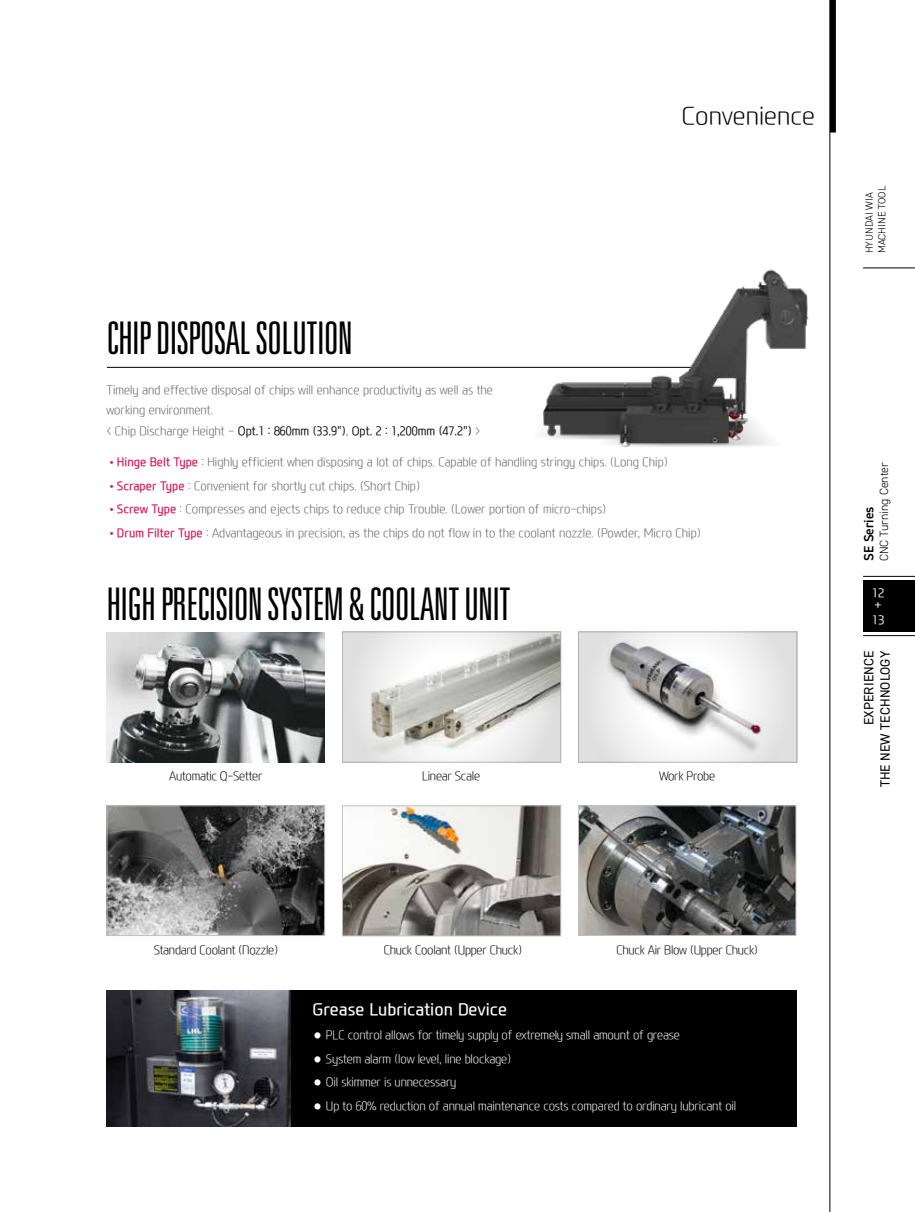
<style>
.page{position:relative;width:915px;height:1212px;background:#fff}
.page>*{position:absolute;margin:0;border:0;box-sizing:border-box;transform-origin:0 0}
.t1{font:300 ultra-condensed 45px "Univers LT Std";letter-spacing:-.02em;color:#000}
.t2{font:300 24px "Modern H Eco";color:#000}
.t3{font:500 16.5px "Modern H";color:#fff}
.t4{font:13.5px/16.2px "DIN2014";letter-spacing:.01em;color:#000;text-align:right}
.t5{font:600 13.5px "DIN2014";color:#000}
.t6{font:300 12px/19.5px "Modern H Eco";color:#5d6061;scale:.95 1}
.t7{font:300 12px "Modern H Eco";letter-spacing:-.015em;color:#fff;scale:.95 1}
.t8{font:300 12px "Modern H Eco";letter-spacing:-.025em;color:#000;scale:.95 1}
.t9{font:300 12px "Modern H";color:#000;scale:.95 1}
.t10{font:300 12px "DIN2014";color:#000}
.t11{font:300 12px/12px "Modern H";color:#fff}
.t12{font:300 10.5px/12.6px "DIN2014";color:#000}
.s1{font-family:"Modern H Eco";color:#5d6061}
.s2{font-family:"Modern H";font-weight:500;color:#d70f52}
</style>
<div class="page">
<hr style="left:107px;top:367px;width:619px;height:1px;background:#000">
<img style="left:529px;top:269px;width:280px;height:178px">
<img style="left:106px;top:990px;width:185px;height:137px">
<div style="left:291px;top:990px;width:505px;height:137px;background:#000"></div>
<div style="left:862px;top:580px;width:52px;height:51px;background:#000"></div>
<hr style="left:862px;top:635px;width:52px;height:1px;background:#000">
<hr style="left:862px;top:576px;width:52px;height:1px;background:#000">
<hr style="left:862px;top:268px;width:52px;height:1px;background:#000">
<div style="left:829px;top:0;width:6px;height:133px;background:#000"></div>
<hr style="left:829px;top:0;width:1px;height:1212px;background:#000">
<img style="left:106px;top:632px;width:219px;height:130px">
<div style="left:342px;top:632px;width:218px;height:130px;background:#e0e0e0"></div>
<img style="left:367px;top:634px;width:191px;height:126px">
<div style="left:342px;top:632px;width:218px;height:130px;border:1px solid #c0c1c2"></div>
<div style="left:578px;top:632px;width:218px;height:130px;background:#e0e0e0"></div>
<img style="left:603px;top:634px;width:170px;height:126px">
<div style="left:578px;top:632px;width:218px;height:130px;border:1px solid #c0c1c2"></div>
<img style="left:109px;top:807px;width:214px;height:127px">
<div style="left:107px;top:805px;width:218px;height:131px;border:1px solid #c0c1c2"></div>
<img style="left:580px;top:807px;width:213px;height:127px">
<div style="left:578px;top:805px;width:217px;height:131px;border:1px solid #c0c1c2"></div>
<img style="left:344px;top:807px;width:214px;height:127px">
<div style="left:342px;top:805px;width:218px;height:131px;border:1px solid #c0c1c2"></div>
<h1 class="t1" style="left:106px;top:314px;width:248px">CHIP DISPOSAL SOLUTION</h1>
<p class="t6" style="left:106px;top:380px;width:408px">Timely and effective disposal of chips will enhance productivity as well as the working environment.</p>
<p class="t9" style="left:106px;top:423px;width:395px"><span class="s1">&lt; Chip Discharge Height -</span> Opt.1 : 860mm (33.9")<span class="s1">,</span> Opt. 2 : 1,200mm (47.2") <span class="s1">&gt;</span></p>
<h2 class="t2" style="left:681px;top:99px;width:134px">Convenience</h2>
<p class="t6" style="left:106px;top:452px;width:592px"><span class="s2">•Hinge Belt Type</span> : Highly efficient when disposing a lot of chips. Capable of handling stringy chips. (Long Chip)</p>
<p class="t6" style="left:106px;top:475px;width:331px"><span class="s2">•Scraper Type</span> : Convenient for shortly cut chips. (Short Chip)</p>
<p class="t6" style="left:106px;top:499px;width:527px"><span class="s2">•Screw Type</span> : Compresses and ejects chips to reduce chip Trouble. (Lower portion of micro-chips)</p>
<p class="t6" style="left:106px;top:523px;width:627px"><span class="s2">•Drum Filter Type</span> : Advantageous in precision, as the chips do not flow in to the coolant nozzle. (Powder, Micro Chip)</p>
<h1 class="t1" style="left:106px;top:580px;width:406px">HIGH PRECISION SYSTEM &amp; COOLANT UNIT</h1>
<p class="t8" style="left:169px;top:768px;width:100px">Automatic Q-Setter</p>
<p class="t8" style="left:422px;top:768px;width:62px">Linear Scale</p>
<p class="t8" style="left:659px;top:768px;width:60px">Work Probe</p>
<p class="t12" style="left:862px;top:253px;width:69px;rotate:-90deg">HYUNDAI WIA<br>MACHINE TOOL</p>
<p class="t10" style="left:876px;top:561px;width:100px;rotate:-90deg">CNC Turning Center</p>
<p class="t5" style="left:859px;top:561px;width:56px;rotate:-90deg">SE Series</p>
<p class="t11" style="left:871px;top:586px;width:14px">12 +</p>
<p class="t11" style="left:871px;top:613px;width:14px">13</p>
<p class="t4" style="left:860px;top:787px;width:138px;rotate:-90deg">EXPERIENCE<br>THE NEW TECHNOLOGY</p>
<p class="t8" style="left:154px;top:941px;width:132px">Standard Coolant (Nozzle)</p>
<p class="t8" style="left:383px;top:941px;width:147px">Chuck Coolant (Upper Chuck)</p>
<p class="t8" style="left:616px;top:941px;width:150px">Chuck Air Blow (Upper Chuck)</p>
<h3 class="t3" style="left:312px;top:998px;width:196px">Grease Lubrication Device</h3>
<p class="t7" style="left:312px;top:1026px;width:388px">● PLC control allows for timely supply of extremely small amount of grease</p>
<p class="t7" style="left:312px;top:1050px;width:211px">● System alarm (low level, line blockage)</p>
<p class="t7" style="left:312px;top:1074px;width:153px">● Oil skimmer is unnecessary</p>
<p class="t7" style="left:312px;top:1098px;width:447px">● Up to 60% reduction of annual maintenance costs compared to ordinary lubricant oil</p>
</div>
